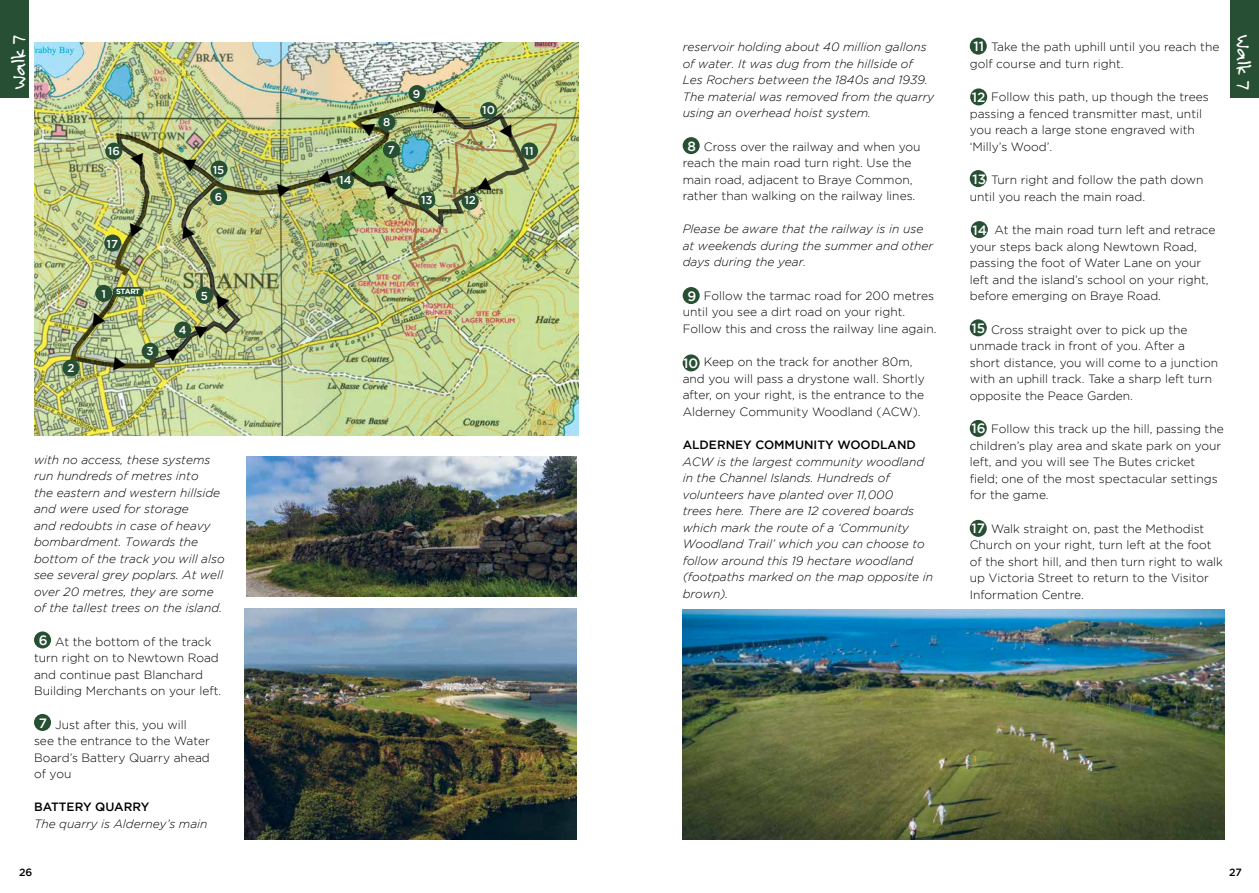
<style>
.page{position:relative;width:1259px;height:893px;background:#fff}
.page>*{position:absolute;margin:0;border:0;box-sizing:border-box;transform-origin:0 0}
.t1{font:21px "Felt Tip Roman";color:#fff}
.t2{font:500 13.5px "Gotham";color:#fff}
.t3{font:300 12px/16.5px "Gotham";color:#000}
.t4{font:italic 300 12px/16.5px "Gotham";color:#000}
.t5{font:500 12px "Gotham";color:#000}
.t6{font:500 11.4px "Gotham";color:#fff}
.t7{font:500 11.4px "Gotham Rounded";color:#fff}
.t8{font:500 10.5px "Gotham";color:#000}
.t9{font:700 7.5px "Gotham";letter-spacing:-.06em;color:#fff}
</style>
<div class="page">
<img style="left:34px;top:43px;width:544px;height:393px">
<img style="left:67px;top:99px;width:465px;height:271px">
<img style="left:247px;top:456px;width:329px;height:140px">
<img style="left:244px;top:608px;width:332px;height:232px">
<img style="left:682px;top:609px;width:543px;height:231px">
<div style="left:34px;top:631px;width:17px;height:17px;background:#264f33;border-radius:50%"></div>
<div style="left:34px;top:714px;width:17px;height:17px;background:#264f33;border-radius:50%"></div>
<div style="left:682px;top:137px;width:17px;height:17px;background:#264f33;border-radius:50%"></div>
<div style="left:682px;top:287px;width:17px;height:17px;background:#264f33;border-radius:50%"></div>
<div style="left:682px;top:354px;width:17px;height:17px;background:#264f33;border-radius:50%"></div>
<div style="left:969px;top:38px;width:17px;height:17px;background:#264f33;border-radius:50%"></div>
<div style="left:970px;top:88px;width:17px;height:17px;background:#264f33;border-radius:50%"></div>
<div style="left:969px;top:170px;width:17px;height:17px;background:#264f33;border-radius:50%"></div>
<div style="left:971px;top:221px;width:17px;height:17px;background:#264f33;border-radius:50%"></div>
<div style="left:969px;top:319px;width:17px;height:17px;background:#264f33;border-radius:50%"></div>
<div style="left:210px;top:188px;width:17px;height:17px;background:#264f33;border-radius:50%"></div>
<div style="left:196px;top:287px;width:17px;height:17px;background:#264f33;border-radius:50%"></div>
<div style="left:174px;top:322px;width:17px;height:17px;background:#264f33;border-radius:50%"></div>
<div style="left:142px;top:343px;width:17px;height:17px;background:#264f33;border-radius:50%"></div>
<div style="left:62px;top:360px;width:17px;height:17px;background:#264f33;border-radius:50%"></div>
<div style="left:95px;top:285px;width:17px;height:17px;background:#264f33;border-radius:50%"></div>
<div style="left:105px;top:143px;width:17px;height:17px;background:#264f33;border-radius:50%"></div>
<div style="left:408px;top:85px;width:17px;height:17px;background:#264f33;border-radius:50%"></div>
<svg style="left:378px;top:114px;width:17px;height:17px"></svg>
<div style="left:210px;top:161px;width:17px;height:17px;background:#264f33;border-radius:50%"></div>
<div style="left:113px;top:287px;width:31px;height:9px;background:#264f33;border-radius:5px"></div>
<div style="left:1230px;top:0;width:29px;height:98px;background:#264f33"></div>
<div style="left:0;top:0;width:28px;height:98px;background:#264f33"></div>
<div style="left:337px;top:172px;width:17px;height:17px;background:#264f33;border-radius:50%"></div>
<div style="left:969px;top:420px;width:17px;height:17px;background:#264f33;border-radius:50%"></div>
<div style="left:969px;top:520px;width:17px;height:17px;background:#264f33;border-radius:50%"></div>
<div style="left:104px;top:234px;width:17px;height:18px;background:#264f33;border-radius:50%"></div>
<svg style="left:87px;top:312px;width:18px;height:18px"></svg>
<svg style="left:108px;top:357px;width:18px;height:18px"></svg>
<svg style="left:165px;top:350px;width:15px;height:13px"></svg>
<svg style="left:193px;top:327px;width:15px;height:13px"></svg>
<svg style="left:212px;top:295px;width:17px;height:17px"></svg>
<svg style="left:273px;top:184px;width:17px;height:16px"></svg>
<svg style="left:361px;top:124px;width:15px;height:13px"></svg>
<img style="left:382px;top:100px;width:176px;height:194px">
<svg style="left:318px;top:170px;width:18px;height:19px"></svg>
<img style="left:112px;top:130px;width:108px;height:148px">
<h1 class="t1" style="left:5px;top:89px;width:57px;rotate:-90deg">Walk 7</h1>
<p class="t6" style="left:67px;top:362px;width:9px">2</p>
<p class="t7" style="left:413px;top:86px;width:9px">9</p>
<p class="t6" style="left:482px;top:104px;width:14px">10</p>
<p class="t6" style="left:383px;top:116px;width:9px">8</p>
<p class="t6" style="left:388px;top:143px;width:8px">7</p>
<p class="t6" style="left:108px;top:144px;width:14px">16</p>
<p class="t6" style="left:524px;top:144px;width:11px">11</p>
<p class="t6" style="left:107px;top:238px;width:13px">17</p>
<p class="t6" style="left:101px;top:287px;width:6px">1</p>
<p class="t9" style="left:116px;top:287px;width:26px">START</p>
<p class="t6" style="left:147px;top:345px;width:9px">3</p>
<p class="t6" style="left:213px;top:163px;width:13px">15</p>
<p class="t7" style="left:215px;top:189px;width:9px">6</p>
<p class="t6" style="left:179px;top:324px;width:9px">4</p>
<p class="t6" style="left:201px;top:289px;width:9px">5</p>
<p class="t6" style="left:339px;top:173px;width:14px">14</p>
<p class="t6" style="left:421px;top:193px;width:13px">13</p>
<p class="t6" style="left:464px;top:194px;width:13px">12</p>
<p class="t4" style="left:34px;top:451px;width:192px">with no access, these systems run hundreds of metres into<br>the eastern and western hillside and were used for storage<br>and redoubts in case of heavy bombardment. Towards the bottom of the track you will also see several grey poplars. At well over 20 metres, they are some of the tallest trees on the island.</p>
<p class="t3" style="left:34px;top:633px;width:189px;text-indent:21px">At the bottom of the track turn right on to Newtown Road and continue past Blanchard<br>Building Merchants on your left.</p>
<p class="t3" style="left:34px;top:716px;width:177px;text-indent:21px">Just after this, you will<br>see the entrance to the Water<br>Board’s Battery Quarry ahead of you</p>
<p class="t5" style="left:34px;top:800px;width:117px">BATTERY QUARRY</p>
<p class="t4" style="left:34px;top:815px;width:175px">The quarry is Alderney’s main</p>
<p class="t2" style="left:39px;top:633px;width:10px">6</p>
<p class="t2" style="left:39px;top:715px;width:10px">7</p>
<p class="t4" style="left:682px;top:39px;width:253px">reservoir holding about 40 million gallons of water. It was dug from the hillside of Les Rochers between the 1840s and 1939.<br>The material was removed from the quarry using an overhead hoist system.</p>
<p class="t3" style="left:682px;top:138px;width:239px;text-indent:21px">Cross over the railway and when you reach the main road turn right. Use the main road, adjacent to Braye Common, rather than walking on the railway lines.</p>
<p class="t4" style="left:682px;top:221px;width:252px">Please be aware that the railway is in use at weekends during the summer and other days during the year.</p>
<p class="t3" style="left:682px;top:287px;width:255px;text-indent:21px">Follow the tarmac road for 200 metres until you see a dirt road on your right.<br>Follow this and cross the railway line again.</p>
<p class="t3" style="left:682px;top:354px;width:244px;text-indent:21px">Keep on the track for another 80m, and you will pass a drystone wall. Shortly after, on your right, is the entrance to the Alderney Community Woodland (ACW).</p>
<p class="t5" style="left:682px;top:438px;width:235px">ALDERNEY COMMUNITY WOODLAND</p>
<p class="t4" style="left:682px;top:453px;width:252px">ACW is the largest community woodland in the Channel Islands. Hundreds of volunteers have planted over 11,000<br>trees here. There are 12 covered boards which mark the route of a ‘Community Woodland Trail’ which you can choose to follow around this 19 hectare woodland (footpaths marked on the map opposite in brown).</p>
<p class="t2" style="left:687px;top:138px;width:10px">8</p>
<p class="t2" style="left:687px;top:288px;width:10px">9</p>
<p class="t2" style="left:683px;top:356px;width:17px">10</p>
<p class="t2" style="left:973px;top:39px;width:12px">11</p>
<p class="t3" style="left:969px;top:39px;width:251px;text-indent:21px">Take the path uphill until you reach the golf course and turn right.</p>
<p class="t3" style="left:969px;top:89px;width:240px;text-indent:21px">Follow this path, up though the trees passing a fenced transmitter mast, until you reach a large stone engraved with ‘Milly’s Wood’.</p>
<p class="t3" style="left:969px;top:172px;width:235px;text-indent:21px">Turn right and follow the path down until you reach the main road.</p>
<p class="t3" style="left:969px;top:222px;width:247px;text-indent:25px">At the main road turn left and retrace your steps back along Newtown Road, passing the foot of Water Lane on your left and the island’s school on your right, before emerging on Braye Road.</p>
<p class="t3" style="left:969px;top:321px;width:250px;text-indent:21px">Cross straight over to pick up the unmade track in front of you. After a short distance, you will come to a junction with an uphill track. Take a sharp left turn opposite the Peace Garden.</p>
<p class="t3" style="left:969px;top:421px;width:255px;text-indent:21px">Follow this track up the hill, passing the children’s play area and skate park on your left, and you will see The Butes cricket field; one of the most spectacular settings for the game.</p>
<p class="t3" style="left:969px;top:520px;width:255px;text-indent:21px">Walk straight on, past the Methodist Church on your right, turn left at the foot of the short hill, and then turn right to walk up Victoria Street to return to the Visitor Information Centre.</p>
<p class="t2" style="left:971px;top:90px;width:15px">12</p>
<p class="t2" style="left:972px;top:171px;width:15px">13</p>
<p class="t2" style="left:972px;top:222px;width:16px">14</p>
<p class="t2" style="left:971px;top:320px;width:15px">15</p>
<p class="t2" style="left:971px;top:421px;width:16px">16</p>
<p class="t2" style="left:971px;top:521px;width:15px">17</p>
<h1 class="t1" style="left:1257px;top:35px;width:57px;rotate:90deg">Walk 7</h1>
<p class="t8" style="left:19px;top:866px;width:15px">26</p>
<p class="t8" style="left:1229px;top:866px;width:14px">27</p>
</div>
